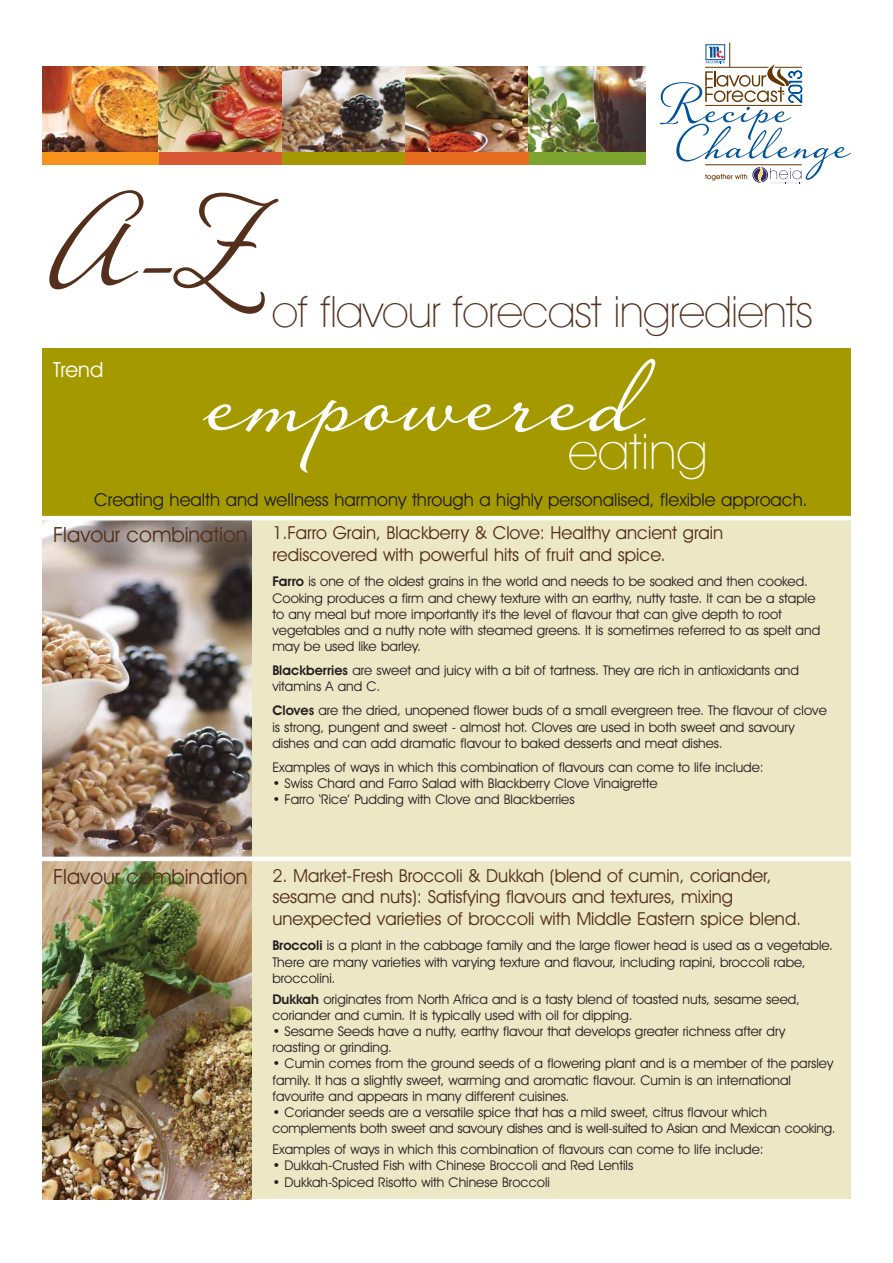
<style>
.page{position:relative;width:893px;height:1263px;background:#fff}
.page>*{position:absolute;margin:0;border:0;box-sizing:border-box;transform-origin:0 0}
.t1{font:168.3px "Hiatus";color:#532f1c}
.t2{font:150px "Hiatus";color:#fff}
.t3{font:200 49.5px "Avant Garde IT Cby BT";color:#fff}
.t4{font:200 43.5px "Avant Garde IT Cby BT";letter-spacing:-.015em;color:#532f1c}
.t5{font:21px "Avant Garde IT Cby BT";color:#532f1c}
.t6{font:21px "Avant Garde IT Cby BT";color:#fff}
.t7{font:18px/21.6px "Avant Garde IT Cby BT";color:#532f1c}
.t8{font:18px "Avant Garde IT Cby BT";color:#231f20}
.t9{font:13.5px/16.2px "Avant Garde IT Cby BT";color:#231f20}
.s1{font-weight:600}
</style>
<div class="page">
<div style="left:43px;top:519px;width:807px;height:680px;background:#ece7c5"></div>
<div style="left:43px;top:349px;width:807px;height:170px;background:#a49a00"></div>
<img style="left:43px;top:67px;width:116px;height:85px">
<img style="left:159px;top:67px;width:123px;height:85px">
<img style="left:282px;top:67px;width:123px;height:85px">
<img style="left:405px;top:67px;width:124px;height:85px">
<img style="left:529px;top:67px;width:116px;height:85px">
<div style="left:43px;top:152px;width:116px;height:13px;background:#f7931d"></div>
<div style="left:159px;top:152px;width:123px;height:13px;background:#d95935"></div>
<div style="left:282px;top:152px;width:123px;height:13px;background:#a49a00"></div>
<div style="left:405px;top:152px;width:124px;height:13px;background:#e56b1f"></div>
<div style="left:529px;top:152px;width:116px;height:13px;background:#7da42e"></div>
<svg style="left:659px;top:42px;width:192px;height:142px"></svg>
<img style="left:43px;top:520px;width:209px;height:337px">
<img style="left:43px;top:861px;width:209px;height:338px">
<hr style="left:23px;top:857px;width:844px;height:4px;background:#fff">
<hr style="left:27px;top:516px;width:844px;height:4px;background:#fff">
<h1 class="t1" style="left:48px;top:128px;width:206px">A-Z</h1>
<h3 class="t4" style="left:272px;top:296px;width:542px">of flavour forecast ingredients</h3>
<h2 class="t2" style="left:204px;top:291px;width:441px">empowered</h2>
<h3 class="t6" style="left:53px;top:362px;width:52px">Trend</h3>
<h3 class="t3" style="left:568px;top:433px;width:141px">eating</h3>
<h3 class="t8" style="left:94px;top:493px;width:714px">Creating health and wellness harmony through a highly personalised, flexible approach.</h3>
<h3 class="t7" style="left:272px;top:524px;width:452px">1.Farro Grain, Blackberry &amp; Clove: Healthy ancient grain rediscovered with powerful hits of fruit and spice.</h3>
<p class="t9" style="left:272px;top:575px;width:549px"><span class="s1">Farro</span> is one of the oldest grains in the world and needs to be soaked and then cooked.<br>Cooking produces a firm and chewy texture with an earthy, nutty taste. It can be a staple to any meal but more importantly it's the level of flavour that can give depth to root vegetables and a nutty note with steamed greens. It is sometimes referred to as spelt and may be used like barley.</p>
<p class="t9" style="left:272px;top:664px;width:528px"><span class="s1">Blackberries</span> are sweet and juicy with a bit of tartness. They are rich in antioxidants and vitamins A and C.</p>
<p class="t9" style="left:272px;top:704px;width:556px"><span class="s1">Cloves</span> are the dried, unopened flower buds of a small evergreen tree. The flavour of clove is strong, pungent and sweet - almost hot. Cloves are used in both sweet and savoury dishes and can add dramatic flavour to baked desserts and meat dishes.</p>
<p class="t9" style="left:272px;top:760px;width:492px">Examples of ways in which this combination of flavours can come to life include:</p>
<p class="t9" style="left:272px;top:776px;width:387px">• Swiss Chard and Farro Salad with Blackberry Clove Vinaigrette</p>
<p class="t9" style="left:272px;top:793px;width:304px">• Farro ‘Rice’ Pudding with Clove and Blackberries</p>
<h3 class="t5" style="left:53px;top:527px;width:196px">Flavour combination</h3>
<h3 class="t5" style="left:53px;top:869px;width:196px">Flavour combination</h3>
<h3 class="t7" style="left:272px;top:866px;width:530px">2. Market-Fresh Broccoli &amp; Dukkah (blend of cumin, coriander, sesame and nuts): Satisfying flavours and textures, mixing unexpected varieties of broccoli with Middle Eastern spice blend.</h3>
<p class="t9" style="left:272px;top:939px;width:562px"><span class="s1">Broccoli</span> is a plant in the cabbage family and the large flower head is used as a vegetable.<br>There are many varieties with varying texture and flavour, including rapini, broccoli rabe, broccolini.</p>
<p class="t9" style="left:272px;top:992px;width:529px"><span class="s1">Dukkah</span> originates from North Africa and is a tasty blend of toasted nuts, sesame seed, coriander and cumin. It is typically used with oil for dipping.</p>
<p class="t9" style="left:272px;top:1025px;width:514px">• Sesame Seeds have a nutty, earthy flavour that develops greater richness after dry roasting or grinding.</p>
<p class="t9" style="left:272px;top:1057px;width:562px">• Cumin comes from the ground seeds of a flowering plant and is a member of the parsley family. It has a slightly sweet, warming and aromatic flavour. Cumin is an international favourite and appears in many different cuisines.</p>
<p class="t9" style="left:272px;top:1106px;width:565px">• Coriander seeds are a versatile spice that has a mild sweet, citrus flavour which complements both sweet and savoury dishes and is well-suited to Asian and Mexican cooking.</p>
<p class="t9" style="left:272px;top:1143px;width:492px">Examples of ways in which this combination of flavours can come to life include:</p>
<p class="t9" style="left:272px;top:1159px;width:362px">• Dukkah-Crusted Fish with Chinese Broccoli and Red Lentils</p>
<p class="t9" style="left:272px;top:1175px;width:279px">• Dukkah-Spiced Risotto with Chinese Broccoli</p>
</div>
